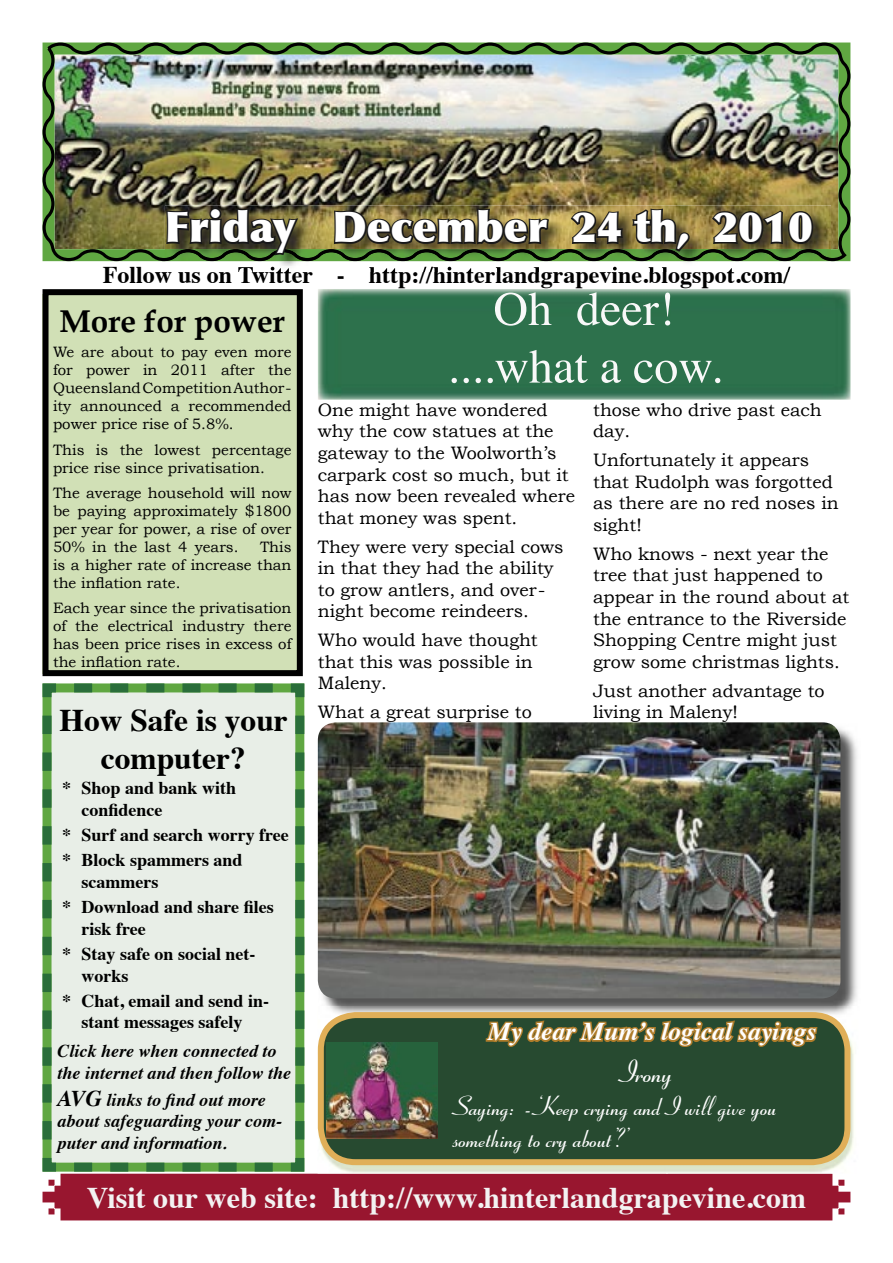
<style>
.page{position:relative;width:893px;height:1263px;background:#fff}
.page>*{position:absolute;margin:0;border:0;box-sizing:border-box;transform-origin:0 0}
.t1{font:900 42px "Optima";color:#fff}
.t2{font:700 31.5px/37.8px "Times";color:#000;text-align:center}
.t3{font:700 31.5px "Book Antiqua";color:#000}
.t4{font:700 31.5px "Ribbon 131 BT";color:#fff}
.t5{font:700 30px "Times";color:#f3f2f2}
.t6{font:700 27px/32.4px "Ribbon 131 BT";color:#fff}
.t7{font:italic 700 25.5px "Times";color:#fff}
.t8{font:700 24px "Times";color:#000}
.t9{font:18px/21.6px "Bookman Old Style";color:#000}
.t10{font:700 18px/25.2px "Times";color:#000}
.t11{font:italic 700 18px/21.6px "Times";color:#000}
.t12{font:15px/18px "Bookman Old Style";color:#000;text-align:justify}
.s1{font-size:22.5px}
</style>
<div class="page">
<img style="left:318px;top:289px;width:532px;height:111px">
<img style="left:495px;top:292px;width:175px;height:34px">
<img style="left:452px;top:350px;width:268px;height:33px">
<svg style="left:43px;top:289px;width:260px;height:387px;background:#c0cea7"></svg>
<img style="left:43px;top:43px;width:807px;height:218px">
<img style="left:165px;top:205px;width:666px;height:63px">
<img style="left:165px;top:249px;width:644px;height:12px">
<img style="left:165px;top:267px;width:625px;height:4px">
<svg style="left:165px;top:206px;width:136px;height:51px;background:#3f4227"></svg>
<svg style="left:332px;top:207px;width:219px;height:39px;background:#5a5130"></svg>
<svg style="left:569px;top:209px;width:55px;height:37px;background:#5f5432"></svg>
<svg style="left:631px;top:207px;width:61px;height:46px;background:#5c5530"></svg>
<svg style="left:710px;top:209px;width:105px;height:37px;background:#4c4429"></svg>
<div style="left:43px;top:1162px;width:807px;height:58px;background:#98162f"></div>
<svg style="left:43px;top:683px;width:261px;height:488px;background:#d7e4d5"></svg>
<img style="left:323px;top:728px;width:534px;height:278px">
<img style="left:318px;top:722px;width:522px;height:276px">
<img style="left:318px;top:1006px;width:536px;height:167px">
<svg style="left:484px;top:997px;width:335px;height:15px;background:#80807f"></svg>
<svg style="left:318px;top:1012px;width:532px;height:153px;background:#465a37"></svg>
<img style="left:326px;top:1043px;width:112px;height:95px">
<h1 class="t1" style="left:165px;top:202px;width:650px">Friday December 24 th, 2010</h1>
<h3 class="t8" style="left:103px;top:252px;width:689px">Follow us on Twitter - http://hinterlandgrapevine.blogspot.com/</h3>
<h2 class="t3" style="left:59px;top:303px;width:227px">More for power</h2>
<p class="t12" style="left:53px;top:343px;width:240px">We are about to pay even more for power in 2011 after the Queensland Competition Author&shy;ity announced a recommended power price rise of 5.8%.</p>
<p class="t12" style="left:53px;top:440px;width:240px">This is the lowest percentage price rise since privatisation.</p>
<p class="t12" style="left:53px;top:484px;width:240px">The average household will now be paying approximately $1800 per year for power, a rise of over 50% in the last 4 years.</p>
<p class="t12" style="left:53px;top:538px;width:240px;text-indent:207px">This is a higher rate of increase than the inflation rate.</p>
<p class="t12" style="left:53px;top:599px;width:240px">Each year since the privatisation of the electrical industry there has been price rises in excess of the inflation rate.</p>
<h2 class="t2" style="left:60px;top:698px;width:230px">How Safe is your computer?</h2>
<p class="t10" style="left:82px;top:776px;width:156px;line-height:21.6px;text-indent:-20px">* Shop and bank with confidence</p>
<p class="t10" style="left:62px;top:821px;width:228px">* Surf and search worry free * Block spammers and</p>
<p class="t10" style="left:62px;top:867px;width:213px;text-indent:20px">scammers<br>* Download and share files</p>
<p class="t10" style="left:62px;top:914px;width:195px;text-indent:20px">risk free<br>* Stay safe on social net-</p>
<p class="t10" style="left:62px;top:961px;width:209px;text-indent:20px">works<br>* Chat, email and send in-</p>
<p class="t10" style="left:82px;top:1008px;width:162px">stant messages safely</p>
<p class="t11" style="left:58px;top:1039px;width:235px">Click here when connected to the internet and then follow the</p>
<p class="t11" style="left:58px;top:1087px;width:226px"><span class="s1">AVG</span> links to find out more about safeguarding your com&shy;puter and information.</p>
<p class="t9" style="left:318px;top:399px;width:259px">One might have wondered why the cow statues at the gateway to the Woolworth’s carpark cost so much, but it has now been revealed where that money was spent.</p>
<p class="t9" style="left:318px;top:536px;width:247px">They were very special cows in that they had the ability to grow antlers, and over&shy;night become reindeers.</p>
<p class="t9" style="left:318px;top:629px;width:221px">Who would have thought that this was possible in<br>Maleny.</p>
<p class="t9" style="left:318px;top:701px;width:215px">What a great surprise to</p>
<p class="t9" style="left:593px;top:399px;width:230px">those who drive past each day.</p>
<p class="t9" style="left:593px;top:449px;width:247px">Unfortunately it appears that Rudolph was forgotted as there are no red noses in sight!</p>
<p class="t9" style="left:593px;top:543px;width:258px">Who knows - next year the tree that just happened to appear in the round about at the entrance to the Riverside<br>Shopping Centre might just grow some christmas lights.</p>
<p class="t9" style="left:593px;top:680px;width:233px">Just another advantage to living in Maleny!</p>
<h3 class="t7" style="left:488px;top:1008px;width:330px">My dear Mum’s logical sayings</h3>
<h2 class="t4" style="left:623px;top:1053px;width:54px">Irony</h2>
<h3 class="t6" style="left:455px;top:1089px;width:326px">Saying: - ‘Keep crying and I will give you something to cry about’?’</h3>
<h3 class="t5" style="left:87px;top:1169px;width:721px">Visit our web site: http://www.hinterlandgrapevine.com</h3>
</div>
